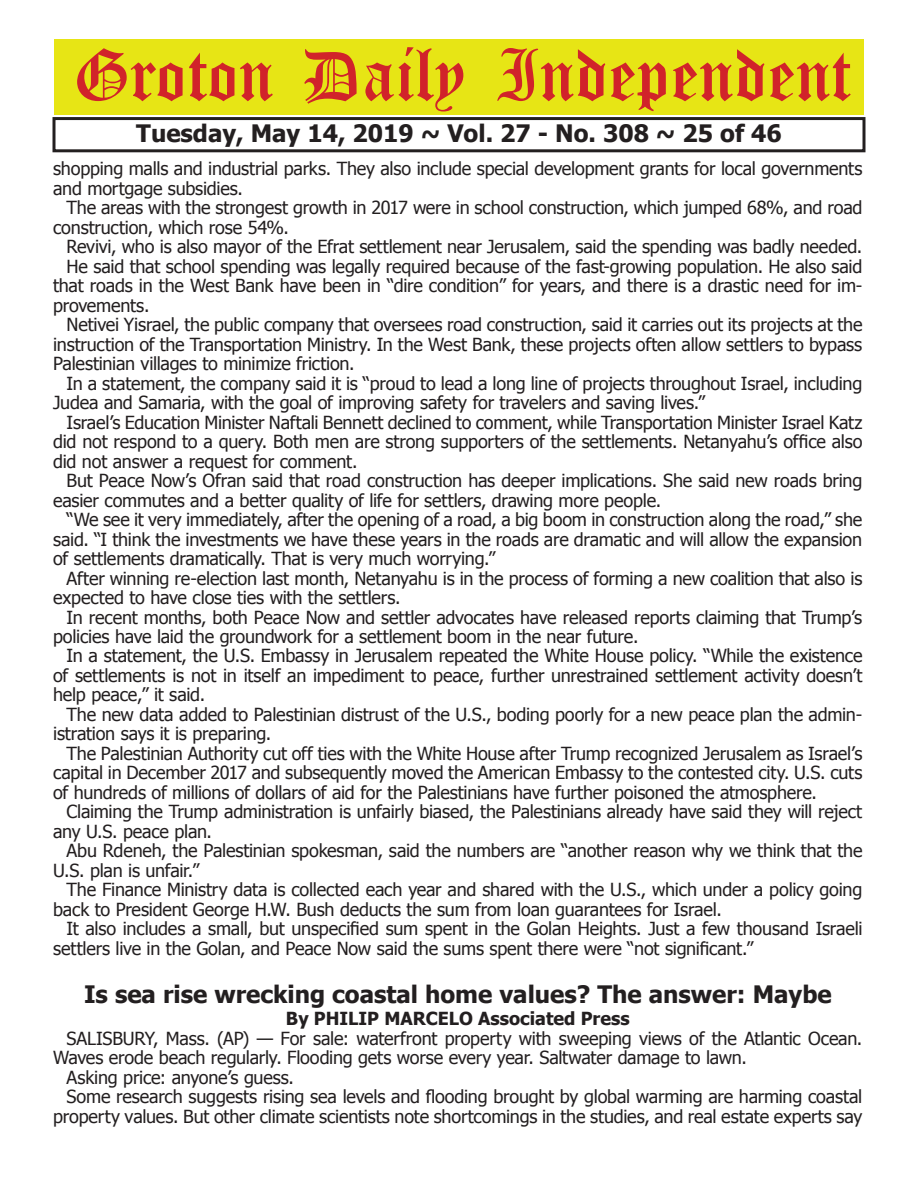
<style>
.page{position:relative;width:918px;height:1188px;background:#fff}
.page>*{position:absolute;margin:0;border:0;box-sizing:border-box;transform-origin:0 0}
.t1{font:54px "Old English Five";color:#d1232a}
.t2{font:700 24px "Tahoma";color:#231f20}
.t3{font:18px/19.5px "Tahoma";letter-spacing:-.01em;color:#231f20}
.t4{font:700 18px "Tahoma";color:#231f20}
</style>
<div class="page">
<div style="left:52px;top:117px;width:814px;height:35px;border:3px solid #231f20"></div>
<div style="left:54px;top:40px;width:810px;height:75px;background:#e7e515"></div>
<h1 class="t1" style="left:73px;top:50px;width:779px">Groton Daily Independent</h1>
<h2 class="t2" style="left:136px;top:116px;width:647px">Tuesday, May 14, 2019 ~ Vol. 27 - No. 308 ~ 25 of 46</h2>
<p class="t3" style="left:53px;top:158px;width:811px">shopping malls and industrial parks. They also include special development grants for local governments and mortgage subsidies.</p>
<p class="t3" style="left:53px;top:197px;width:811px;text-indent:14px">The areas with the strongest growth in 2017 were in school construction, which jumped 68%, and road construction, which rose 54%.</p>
<p class="t3" style="left:67px;top:236px;width:797px">Revivi, who is also mayor of the Efrat settlement near Jerusalem, said the spending was badly needed.</p>
<p class="t3" style="left:67px;top:255px;width:797px">He said that school spending was legally required because of the fast-growing population. He also said</p>
<p class="t3" style="left:53px;top:275px;width:811px">that roads in the West Bank have been in “dire condition” for years, and there is a drastic need for im-</p>
<p class="t3" style="left:53px;top:294px;width:98px">provements.</p>
<p class="t3" style="left:67px;top:314px;width:797px">Netivei Yisrael, the public company that oversees road construction, said it carries out its projects at the</p>
<p class="t3" style="left:53px;top:333px;width:811px">instruction of the Transportation Ministry. In the West Bank, these projects often allow settlers to bypass</p>
<p class="t3" style="left:53px;top:353px;width:303px">Palestinian villages to minimize friction.</p>
<p class="t3" style="left:67px;top:372px;width:797px">In a statement, the company said it is “proud to lead a long line of projects throughout Israel, including</p>
<p class="t3" style="left:53px;top:392px;width:654px">Judea and Samaria, with the goal of improving safety for travelers and saving lives.”</p>
<p class="t3" style="left:67px;top:411px;width:797px">Israel’s Education Minister Naftali Bennett declined to comment, while Transportation Minister Israel Katz</p>
<p class="t3" style="left:53px;top:431px;width:811px">did not respond to a query. Both men are strong supporters of the settlements. Netanyahu’s office also</p>
<p class="t3" style="left:53px;top:450px;width:306px">did not answer a request for comment.</p>
<p class="t3" style="left:67px;top:470px;width:797px">But Peace Now’s Ofran said that road construction has deeper implications. She said new roads bring</p>
<p class="t3" style="left:53px;top:489px;width:610px">easier commutes and a better quality of life for settlers, drawing more people.</p>
<p class="t3" style="left:67px;top:509px;width:797px">“We see it very immediately, after the opening of a road, a big boom in construction along the road,” she</p>
<p class="t3" style="left:53px;top:528px;width:811px">said. “I think the investments we have these years in the roads are dramatic and will allow the expansion</p>
<p class="t3" style="left:53px;top:548px;width:444px">of settlements dramatically. That is very much worrying.”</p>
<p class="t3" style="left:67px;top:567px;width:797px">After winning re-election last month, Netanyahu is in the process of forming a new coalition that also is</p>
<p class="t3" style="left:53px;top:587px;width:349px">expected to have close ties with the settlers.</p>
<p class="t3" style="left:67px;top:606px;width:797px">In recent months, both Peace Now and settler advocates have released reports claiming that Trump’s</p>
<p class="t3" style="left:53px;top:626px;width:587px">policies have laid the groundwork for a settlement boom in the near future.</p>
<p class="t3" style="left:67px;top:645px;width:797px">In a statement, the U.S. Embassy in Jerusalem repeated the White House policy. “While the existence</p>
<p class="t3" style="left:53px;top:665px;width:811px">of settlements is not in itself an impediment to peace, further unrestrained settlement activity doesn’t</p>
<p class="t3" style="left:53px;top:684px;width:154px">help peace,” it said.</p>
<p class="t3" style="left:67px;top:704px;width:797px">The new data added to Palestinian distrust of the U.S., boding poorly for a new peace plan the admin-</p>
<p class="t3" style="left:53px;top:723px;width:220px">istration says it is preparing.</p>
<p class="t3" style="left:67px;top:743px;width:797px">The Palestinian Authority cut off ties with the White House after Trump recognized Jerusalem as Israel’s</p>
<p class="t3" style="left:53px;top:762px;width:811px">capital in December 2017 and subsequently moved the American Embassy to the contested city. U.S. cuts</p>
<p class="t3" style="left:53px;top:782px;width:765px">of hundreds of millions of dollars of aid for the Palestinians have further poisoned the atmosphere.</p>
<p class="t3" style="left:67px;top:801px;width:797px">Claiming the Trump administration is unfairly biased, the Palestinians already have said they will reject</p>
<p class="t3" style="left:53px;top:821px;width:161px">any U.S. peace plan.</p>
<p class="t3" style="left:67px;top:840px;width:797px">Abu Rdeneh, the Palestinian spokesman, said the numbers are “another reason why we think that the</p>
<p class="t3" style="left:53px;top:860px;width:148px">U.S. plan is unfair.”</p>
<p class="t3" style="left:67px;top:879px;width:797px">The Finance Ministry data is collected each year and shared with the U.S., which under a policy going</p>
<p class="t3" style="left:53px;top:899px;width:670px">back to President George H.W. Bush deducts the sum from loan guarantees for Israel.</p>
<p class="t3" style="left:67px;top:918px;width:797px">It also includes a small, but unspecified sum spent in the Golan Heights. Just a few thousand Israeli</p>
<p class="t3" style="left:53px;top:938px;width:702px">settlers live in the Golan, and Peace Now said the sums spent there were “not significant.”</p>
<h2 class="t2" style="left:84px;top:978px;width:749px">Is sea rise wrecking coastal home values? The answer: Maybe</h2>
<p class="t4" style="left:286px;top:1006px;width:345px">By PHILIP MARCELO Associated Press</p>
<p class="t3" style="left:67px;top:1027px;width:797px">SALISBURY, Mass. (AP) — For sale: waterfront property with sweeping views of the Atlantic Ocean.</p>
<p class="t3" style="left:53px;top:1047px;width:695px">Waves erode beach regularly. Flooding gets worse every year. Saltwater damage to lawn.</p>
<p class="t3" style="left:67px;top:1066px;width:229px">Asking price: anyone’s guess.</p>
<p class="t3" style="left:67px;top:1086px;width:797px">Some research suggests rising sea levels and flooding brought by global warming are harming coastal</p>
<p class="t3" style="left:53px;top:1105px;width:811px">property values. But other climate scientists note shortcomings in the studies, and real estate experts say</p>
</div>
